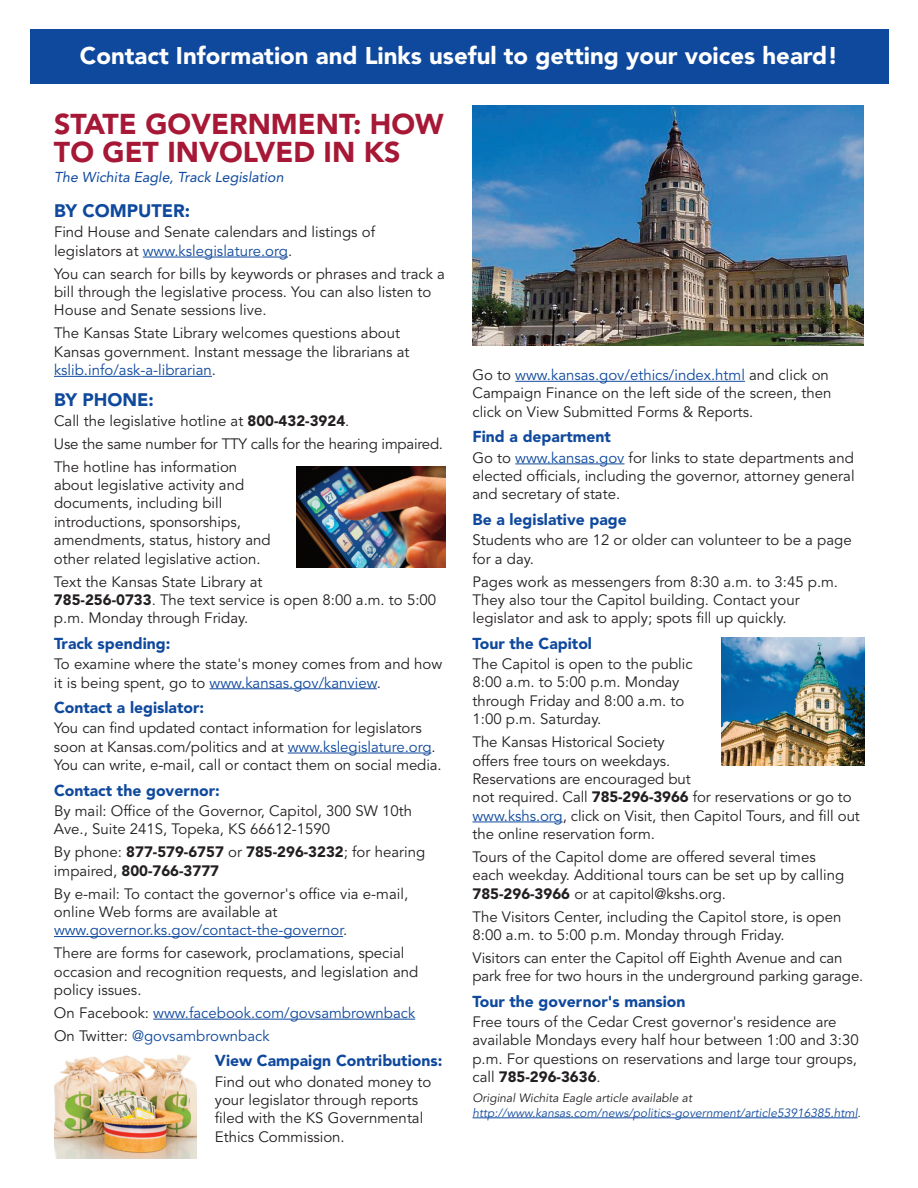
<style>
.page{position:relative;width:918px;height:1188px;background:#fff}
.page>*{position:absolute;margin:0;border:0;box-sizing:border-box;transform-origin:0 0}
.t1{font:900 28.5px/28.5px "Avenir";color:#a61836}
.t2{font:900 24px "Avenir";color:#fff}
.t3{font:900 18px "Avenir";color:#0f499d}
.t4{font:900 15.75px "Avenir";color:#0f499d}
.t5{font:15px/18.3px "Avenir";color:#231f20}
.t6{font:15px/23px "Avenir";color:#0f499d}
.t7{font:900 15px/18.3px "Avenir";color:#231f20}
.t8{font:italic 14.25px "Avenir";color:#0f499d}
.t9{font:italic 12px/15px "Avenir";color:#0f499d}
.s1{color:#0f499d}
.s2{font-weight:900}
.s3{font-weight:400}
.s4{color:#231f20}
</style>
<div class="page">
<div style="left:30px;top:30px;width:858px;height:54px;background:#0f499d"></div>
<img style="left:473px;top:105px;width:391px;height:240px">
<hr style="left:143px;top:257px;width:145px;height:1px;background:#0f499d">
<hr style="left:54px;top:376px;width:158px;height:1px;background:#0f499d">
<hr style="left:210px;top:688px;width:167px;height:1px;background:#0f499d">
<hr style="left:288px;top:753px;width:143px;height:1px;background:#0f499d">
<hr style="left:54px;top:936px;width:289px;height:1px;background:#0f499d">
<hr style="left:153px;top:1019px;width:262px;height:1px;background:#0f499d">
<img style="left:297px;top:467px;width:148px;height:100px">
<img style="left:54px;top:1054px;width:143px;height:104px">
<hr style="left:515px;top:381px;width:230px;height:1px;background:#0f499d">
<hr style="left:515px;top:464px;width:109px;height:1px;background:#0f499d">
<hr style="left:472px;top:822px;width:91px;height:1px;background:#0f499d">
<hr style="left:472px;top:1118px;width:386px;height:1px;background:#0f499d">
<img style="left:721px;top:638px;width:143px;height:128px">
<h2 class="t2" style="left:80px;top:35px;width:760px">Contact Information and Links useful to getting your voices heard!</h2>
<h1 class="t1" style="left:54px;top:109px;width:391px">STATE GOVERNMENT: HOW<br>TO GET INVOLVED IN KS</h1>
<p class="t8" style="left:54px;top:169px;width:231px">The Wichita Eagle, Track Legislation</p>
<p class="t3" style="left:54px;top:195px;width:138px">BY COMPUTER:</p>
<p class="t5" style="left:54px;top:223px;width:323px">Find House and Senate calendars and listings of legislators at <span class="s1">www.kslegislature.org</span>.</p>
<p class="t5" style="left:54px;top:265px;width:392px">You can search for bills by keywords or phrases and track a bill through the legislative process. You can also listen to<br>House and Senate sessions live.</p>
<p class="t5" style="left:54px;top:324px;width:357px">The Kansas State Library welcomes questions about<br>Kansas government. Instant message the librarians at <span class="s1">kslib.info/ask-a-librarian</span>.</p>
<p class="t3" style="left:54px;top:384px;width:101px">BY PHONE:</p>
<p class="t5" style="left:54px;top:410px;width:391px;line-height:23px">Call the legislative hotline at <span class="s2">800-432-3924</span>.<br>Use the same number for TTY calls for the hearing impaired.<br>The hotline has information</p>
<p class="t5" style="left:54px;top:476px;width:218px">about legislative activity and documents, including bill introductions, sponsorships, amendments, status, history and other related legislative action.</p>
<p class="t5" style="left:54px;top:572px;width:384px">Text the Kansas State Library at<br><span class="s2">785-256-0733</span>. The text service is open 8:00 a.m. to 5:00 p.m. Monday through Friday.</p>
<p class="t4" style="left:54px;top:630px;width:118px">Track spending:</p>
<p class="t5" style="left:54px;top:655px;width:390px">To examine where the state's money comes from and how it is being spent, go to <span class="s1">www.kansas.gov/kanview</span>.</p>
<p class="t4" style="left:54px;top:694px;width:152px">Contact a legislator:</p>
<p class="t5" style="left:54px;top:719px;width:389px">You can find updated contact information for legislators soon at Kansas.com/politics and at <span class="s1">www.kslegislature.org</span>.<br>You can write, e-mail, call or contact them on social media.</p>
<p class="t4" style="left:54px;top:777px;width:167px">Contact the governor:</p>
<p class="t5" style="left:54px;top:802px;width:360px">By mail: Office of the Governor, Capitol, 300 SW 10th<br>Ave., Suite 241S, Topeka, KS 66612-1590</p>
<p class="t7" style="left:54px;top:842px;width:373px"><span class="s3">By phone:</span> 877-579-6757 <span class="s3">or</span> 785-296-3232<span class="s3">; for hearing impaired,</span> 800-766-3777</p>
<p class="t5" style="left:54px;top:884px;width:356px">By e-mail: To contact the governor's office via e-mail, online Web forms are available at <span class="s1">www.governor.ks.gov/contact-the-governor</span>.</p>
<p class="t5" style="left:54px;top:944px;width:366px">There are forms for casework, proclamations, special occasion and recognition requests, and legislation and policy issues.</p>
<p class="t6" style="left:54px;top:1001px;width:363px"><span class="s4">On Facebook:</span> www.facebook.com/govsambrownback<br><span class="s4">On Twitter:</span> @govsambrownback</p>
<p class="t4" style="left:215px;top:1047px;width:229px">View Campaign Contributions:</p>
<p class="t5" style="left:215px;top:1073px;width:218px">Find out who donated money to your legislator through reports filed with the KS Governmental<br>Ethics Commission.</p>
<p class="t5" style="left:472px;top:366px;width:360px">Go to <span class="s1">www.kansas.gov/ethics/index.html</span> and click on<br>Campaign Finance on the left side of the screen, then click on View Submitted Forms &amp; Reports.</p>
<p class="t4" style="left:472px;top:423px;width:140px">Find a department</p>
<p class="t5" style="left:472px;top:449px;width:384px;text-align:justify">Go to <span class="s1">www.kansas.gov</span> for links to state departments and elected officials, including the governor, attorney general and secretary of state.</p>
<p class="t4" style="left:472px;top:506px;width:156px">Be a legislative page</p>
<p class="t5" style="left:472px;top:531px;width:381px">Students who are 12 or older can volunteer to be a page for a day.</p>
<p class="t5" style="left:472px;top:572px;width:367px">Pages work as messengers from 8:30 a.m. to 3:45 p.m.<br>They also tour the Capitol building. Contact your legislator and ask to apply; spots fill up quickly.</p>
<p class="t4" style="left:472px;top:630px;width:121px">Tour the Capitol</p>
<p class="t5" style="left:472px;top:655px;width:222px">The Capitol is open to the public<br>8:00 a.m. to 5:00 p.m. Monday through Friday and 8:00 a.m. to<br>1:00 p.m. Saturday.</p>
<p class="t5" style="left:472px;top:733px;width:389px">The Kansas Historical Society<br>offers free tours on weekdays.<br>Reservations are encouraged but<br>not required. Call <span class="s2">785-296-3966</span> for reservations or go to <span class="s1">www.kshs.org</span>, click on Visit, then Capitol Tours, and fill out the online reservation form.</p>
<p class="t5" style="left:472px;top:848px;width:373px">Tours of the Capitol dome are offered several times each weekday. Additional tours can be set up by calling<br><span class="s2">785-296-3966</span> or at capitol@kshs.org.</p>
<p class="t5" style="left:472px;top:908px;width:370px">The Visitors Center, including the Capitol store, is open<br>8:00 a.m. to 5:00 p.m. Monday through Friday.</p>
<p class="t5" style="left:472px;top:949px;width:392px">Visitors can enter the Capitol off Eighth Avenue and can park free for two hours in the underground parking garage.</p>
<p class="t4" style="left:472px;top:988px;width:215px">Tour the governor's mansion</p>
<p class="t5" style="left:472px;top:1013px;width:388px">Free tours of the Cedar Crest governor's residence are available Mondays every half hour between 1:00 and 3:30 p.m. For questions on reservations and large tour groups, call <span class="s2">785-296-3636</span>.</p>
<p class="t9" style="left:472px;top:1090px;width:390px"><span class="s4">Original Wichita Eagle article available at </span>http://www.kansas.com/news/politics-government/article53916385.html<span class="s4">.</span></p>
</div>
